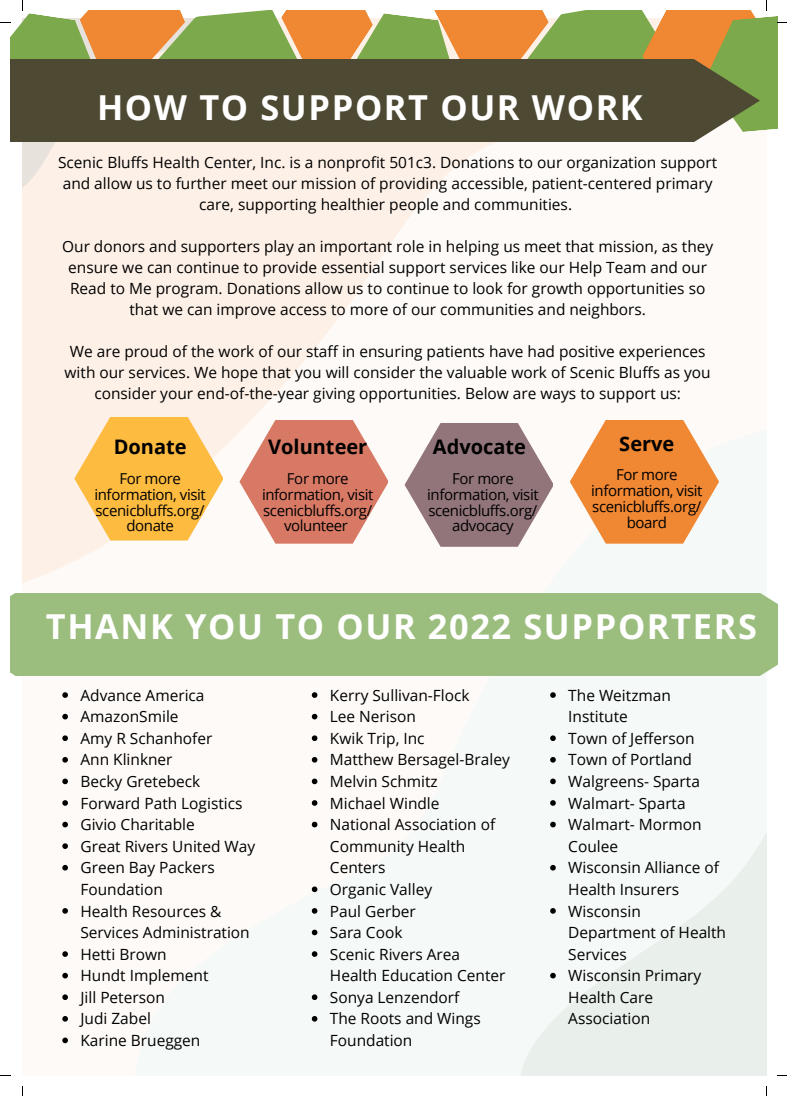
<style>
.page{position:relative;width:787px;height:1096px;background:#fff}
.page>*{position:absolute;margin:0;border:0;box-sizing:border-box;transform-origin:0 0}
.t1{font:700 34.38px "Open Sans";letter-spacing:.05em;color:#fff}
.t2{font:700 20px "Open Sans";color:#000}
.t3{font:15.5px/21.6px "Open Sans";color:#000;text-align:center}
.t4{font:15px/16px "Open Sans";letter-spacing:-.025em;color:#000;text-align:center}
</style>
<div class="page">
<img style="left:23px;top:142px;width:744px;height:933px">
<hr style="left:10px;top:139px;width:689px;height:3px;background:#4e4933">
<div style="left:10px;top:592px;width:767px;height:83px;background:#9bbd7d"></div>
<svg style="left:62px;top:692px;width:6px;height:5px"></svg>
<svg style="left:62px;top:713px;width:6px;height:6px"></svg>
<svg style="left:62px;top:735px;width:6px;height:6px"></svg>
<svg style="left:62px;top:757px;width:6px;height:5px"></svg>
<svg style="left:62px;top:778px;width:6px;height:6px"></svg>
<svg style="left:62px;top:800px;width:6px;height:5px"></svg>
<svg style="left:62px;top:821px;width:6px;height:6px"></svg>
<svg style="left:62px;top:843px;width:6px;height:5px"></svg>
<svg style="left:62px;top:864px;width:6px;height:6px"></svg>
<svg style="left:62px;top:908px;width:6px;height:5px"></svg>
<svg style="left:62px;top:951px;width:6px;height:5px"></svg>
<svg style="left:62px;top:972px;width:6px;height:6px"></svg>
<svg style="left:62px;top:994px;width:6px;height:5px"></svg>
<svg style="left:62px;top:1015px;width:6px;height:6px"></svg>
<svg style="left:62px;top:1037px;width:6px;height:6px"></svg>
<svg style="left:550px;top:692px;width:6px;height:5px"></svg>
<svg style="left:550px;top:735px;width:6px;height:6px"></svg>
<svg style="left:550px;top:757px;width:6px;height:5px"></svg>
<svg style="left:550px;top:778px;width:6px;height:6px"></svg>
<svg style="left:550px;top:800px;width:6px;height:5px"></svg>
<svg style="left:550px;top:821px;width:6px;height:6px"></svg>
<svg style="left:550px;top:864px;width:6px;height:6px"></svg>
<svg style="left:550px;top:908px;width:6px;height:5px"></svg>
<svg style="left:550px;top:972px;width:6px;height:6px"></svg>
<svg style="left:312px;top:692px;width:5px;height:5px"></svg>
<svg style="left:312px;top:713px;width:5px;height:6px"></svg>
<svg style="left:312px;top:735px;width:5px;height:6px"></svg>
<svg style="left:312px;top:757px;width:5px;height:5px"></svg>
<svg style="left:312px;top:778px;width:5px;height:6px"></svg>
<svg style="left:312px;top:800px;width:5px;height:5px"></svg>
<svg style="left:312px;top:821px;width:5px;height:6px"></svg>
<svg style="left:312px;top:886px;width:5px;height:6px"></svg>
<svg style="left:312px;top:908px;width:5px;height:5px"></svg>
<svg style="left:312px;top:929px;width:5px;height:6px"></svg>
<svg style="left:312px;top:951px;width:5px;height:5px"></svg>
<svg style="left:312px;top:994px;width:5px;height:5px"></svg>
<svg style="left:312px;top:1015px;width:5px;height:6px"></svg>
<svg style="left:74px;top:416px;width:149px;height:124px;background:#fdc869"></svg>
<svg style="left:239px;top:420px;width:149px;height:123px"></svg>
<svg style="left:405px;top:423px;width:148px;height:123px"></svg>
<svg style="left:570px;top:420px;width:148px;height:123px"></svg>
<svg style="left:0;top:0;width:787px;height:139px;background:#867c52"></svg>
<h1 class="t1" style="left:97px;top:83px;width:547px">HOW TO SUPPORT OUR WORK</h1>
<p class="t3" style="left:58px;top:151px;width:661px;line-height:21px">Scenic Bluffs Health Center, Inc. is a nonprofit 501c3. Donations to our organization support and allow us to further meet our mission of providing accessible, patient-centered primary care, supporting healthier people and communities.</p>
<p class="t3" style="left:62px;top:235px;width:653px;line-height:21px">Our donors and supporters play an important role in helping us meet that mission, as they ensure we can continue to provide essential support services like our Help Team and our Read to Me program. Donations allow us to continue to look for growth opportunities so that we can improve access to more of our communities and neighbors.</p>
<p class="t3" style="left:65px;top:340px;width:648px;line-height:21px">We are proud of the work of our staff in ensuring patients have had positive experiences with our services. We hope that you will consider the valuable work of Scenic Bluffs as you consider your end-of-the-year giving opportunities. Below are ways to support us:</p>
<p class="t2" style="left:114px;top:432px;width:74px">Donate</p>
<p class="t2" style="left:268px;top:432px;width:101px">Volunteer</p>
<p class="t2" style="left:433px;top:432px;width:95px">Advocate</p>
<p class="t4" style="left:94px;top:469px;width:113px">For more information, visit scenicbluffs.org/ donate</p>
<p class="t4" style="left:262px;top:469px;width:113px">For more information, visit scenicbluffs.org/ volunteer</p>
<p class="t4" style="left:427px;top:469px;width:113px">For more information, visit scenicbluffs.org/ advocacy</p>
<p class="t2" style="left:619px;top:429px;width:57px">Serve</p>
<p class="t4" style="left:591px;top:466px;width:113px">For more information, visit scenicbluffs.org/ board</p>
<h1 class="t1" style="left:46px;top:602px;width:712px">THANK YOU TO OUR 2022 SUPPORTERS</h1>
<p class="t3" style="left:80px;top:683px;width:176px;text-align:left">Advance America<br>AmazonSmile<br>Amy R Schanhofer<br>Ann Klinkner<br>Becky Gretebeck<br>Forward Path Logistics<br>Givio Charitable<br>Great Rivers United Way<br>Green Bay Packers<br>Foundation<br>Health Resources &amp;<br>Services Administration<br>Hetti Brown<br>Hundt Implement<br>Jill Peterson<br>Judi Zabel<br>Karine Brueggen</p>
<p class="t3" style="left:568px;top:683px;width:159px;text-align:left">The Weitzman<br>Institute<br>Town of Jefferson<br>Town of Portland<br>Walgreens- Sparta<br>Walmart- Sparta<br>Walmart- Mormon<br>Coulee<br>Wisconsin Alliance of<br>Health Insurers<br>Wisconsin<br>Department of Health<br>Services<br>Wisconsin Primary<br>Health Care<br>Association</p>
<p class="t3" style="left:330px;top:683px;width:181px;text-align:left">Kerry Sullivan-Flock<br>Lee Nerison<br>Kwik Trip, Inc<br>Matthew Bersagel-Braley<br>Melvin Schmitz<br>Michael Windle<br>National Association of<br>Community Health<br>Centers<br>Organic Valley<br>Paul Gerber<br>Sara Cook<br>Scenic Rivers Area<br>Health Education Center<br>Sonya Lenzendorf<br>The Roots and Wings<br>Foundation</p>
</div>
